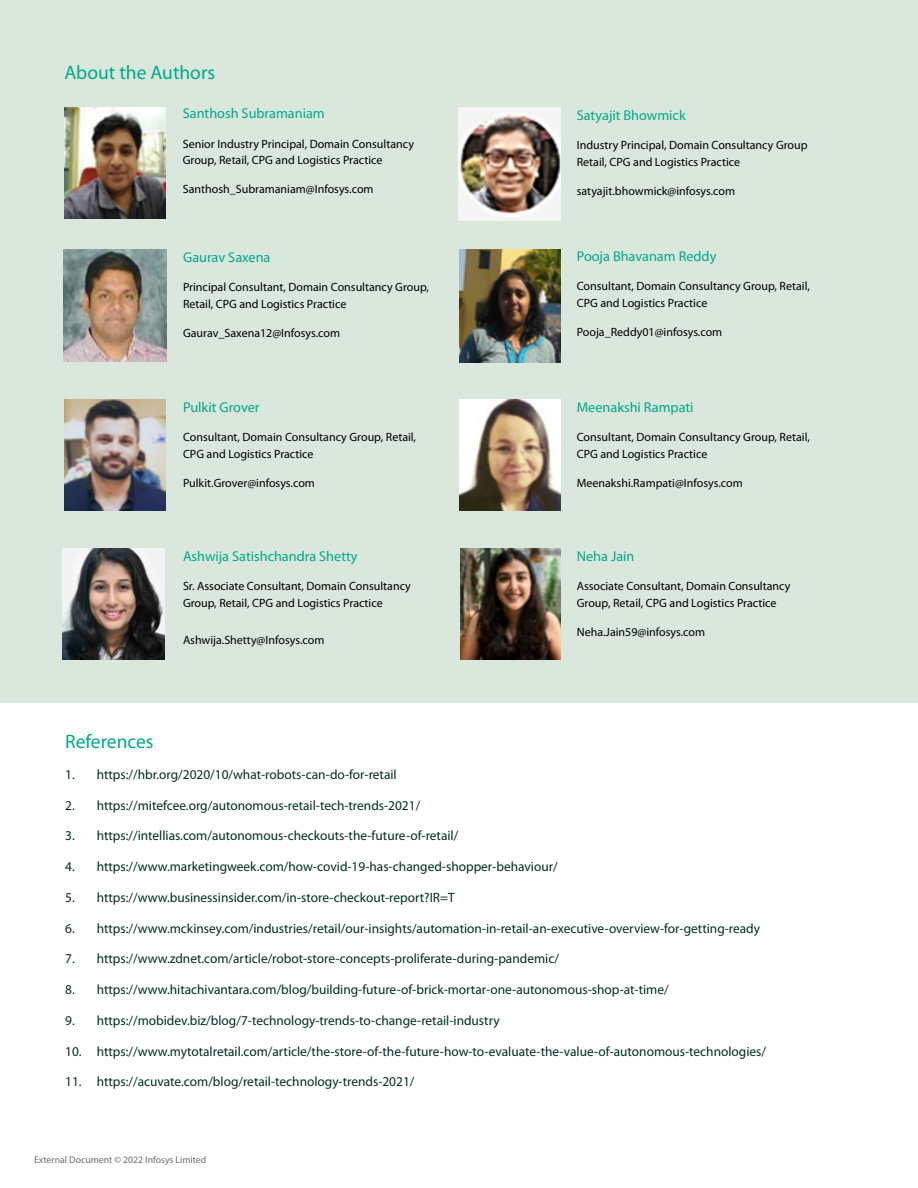
<style>
.page{position:relative;width:918px;height:1188px;background:#fff}
.page>*{position:absolute;margin:0;border:0;box-sizing:border-box;transform-origin:0 0}
.t1{font:19.5px "Myriad Pro";color:#00a98a}
.t2{font:14.25px "Myriad Pro";color:#00a98a}
.t3{font:13.5px "Myriad Pro";color:#00301d}
.t4{font:12px/16.5px "Myriad Pro";color:#000}
.t5{font:9.75px "Myriad Pro";color:#6d6e71}
</style>
<div class="page">
<div style="left:0;top:0;width:918px;height:702px;background:#d9e7dc"></div>
<img style="left:64px;top:108px;width:102px;height:110px">
<img style="left:459px;top:108px;width:102px;height:112px">
<img style="left:64px;top:250px;width:102px;height:111px">
<img style="left:459px;top:249px;width:102px;height:113px">
<img style="left:64px;top:400px;width:102px;height:110px">
<img style="left:459px;top:400px;width:102px;height:110px">
<img style="left:62px;top:549px;width:102px;height:110px">
<img style="left:460px;top:549px;width:101px;height:110px">
<h1 class="t1" style="left:64px;top:61px;width:152px">About the Authors</h1>
<p class="t2" style="left:183px;top:105px;width:144px">Santhosh Subramaniam</p>
<p class="t4" style="left:183px;top:135px;width:233px">Senior Industry Principal, Domain Consultancy<br>Group, Retail, CPG and Logistics Practice</p>
<p class="t4" style="left:183px;top:181px;width:192px">Santhosh_Subramaniam@Infosys.com</p>
<p class="t2" style="left:183px;top:249px;width:89px">Gaurav Saxena</p>
<p class="t4" style="left:183px;top:279px;width:248px">Principal Consultant, Domain Consultancy Group,<br>Retail, CPG and Logistics Practice</p>
<p class="t4" style="left:183px;top:325px;width:159px">Gaurav_Saxena12@Infosys.com</p>
<p class="t2" style="left:183px;top:398px;width:78px">Pulkit Grover</p>
<p class="t4" style="left:183px;top:429px;width:235px">Consultant, Domain Consultancy Group, Retail,<br>CPG and Logistics Practice</p>
<p class="t4" style="left:183px;top:475px;width:133px">Pulkit.Grover@infosys.com</p>
<p class="t2" style="left:183px;top:547px;width:176px">Ashwija Satishchandra Shetty</p>
<p class="t4" style="left:183px;top:578px;width:229px">Sr. Associate Consultant, Domain Consultancy<br>Group, Retail, CPG and Logistics Practice</p>
<p class="t4" style="left:183px;top:632px;width:143px">Ashwija.Shetty@Infosys.com</p>
<p class="t2" style="left:577px;top:106px;width:110px">Satyajit Bhowmick</p>
<p class="t4" style="left:577px;top:137px;width:232px">Industry Principal, Domain Consultancy Group<br>Retail, CPG and Logistics Practice</p>
<p class="t4" style="left:577px;top:182px;width:160px">satyajit.bhowmick@infosys.com</p>
<p class="t2" style="left:577px;top:247px;width:141px">Pooja Bhavanam Reddy</p>
<p class="t4" style="left:577px;top:278px;width:235px">Consultant, Domain Consultancy Group, Retail,<br>CPG and Logistics Practice</p>
<p class="t4" style="left:577px;top:323px;width:147px">Pooja_Reddy01@infosys.com</p>
<p class="t2" style="left:577px;top:398px;width:118px">Meenakshi Rampati</p>
<p class="t4" style="left:577px;top:429px;width:235px">Consultant, Domain Consultancy Group, Retail,<br>CPG and Logistics Practice</p>
<p class="t4" style="left:577px;top:475px;width:168px">Meenakshi.Rampati@Infosys.com</p>
<p class="t2" style="left:577px;top:547px;width:59px">Neha Jain</p>
<p class="t4" style="left:577px;top:578px;width:215px">Associate Consultant, Domain Consultancy<br>Group, Retail, CPG and Logistics Practice</p>
<p class="t4" style="left:577px;top:623px;width:130px">Neha.Jain59@infosys.com</p>
<h1 class="t1" style="left:65px;top:730px;width:90px">References</h1>
<p class="t3" style="left:65px;top:766px;width:333px">1. https://hbr.org/2020/10/what-robots-can-do-for-retail</p>
<p class="t3" style="left:65px;top:797px;width:357px">2. https://mitefcee.org/autonomous-retail-tech-trends-2021/</p>
<p class="t3" style="left:65px;top:827px;width:395px">3. https://intellias.com/autonomous-checkouts-the-future-of-retail/</p>
<p class="t3" style="left:65px;top:858px;width:494px">4. https://www.marketingweek.com/how-covid-19-has-changed-shopper-behaviour/</p>
<p class="t3" style="left:65px;top:889px;width:391px">5. https://www.businessinsider.com/in-store-checkout-report?IR=T</p>
<p class="t3" style="left:65px;top:920px;width:696px">6. https://www.mckinsey.com/industries/retail/our-insights/automation-in-retail-an-executive-overview-for-getting-ready</p>
<p class="t3" style="left:65px;top:951px;width:495px">7. https://www.zdnet.com/article/robot-store-concepts-proliferate-during-pandemic/</p>
<p class="t3" style="left:65px;top:981px;width:605px">8. https://www.hitachivantara.com/blog/building-future-of-brick-mortar-one-autonomous-shop-at-time/</p>
<p class="t3" style="left:65px;top:1012px;width:436px">9. https://mobidev.biz/blog/7-technology-trends-to-change-retail-industry</p>
<p class="t3" style="left:65px;top:1043px;width:702px">10. https://www.mytotalretail.com/article/the-store-of-the-future-how-to-evaluate-the-value-of-autonomous-technologies/</p>
<p class="t3" style="left:65px;top:1074px;width:351px">11. https://acuvate.com/blog/retail-technology-trends-2021/</p>
<p class="t5" style="left:34px;top:1154px;width:174px">External Document © 2022 Infosys Limited</p>
</div>
